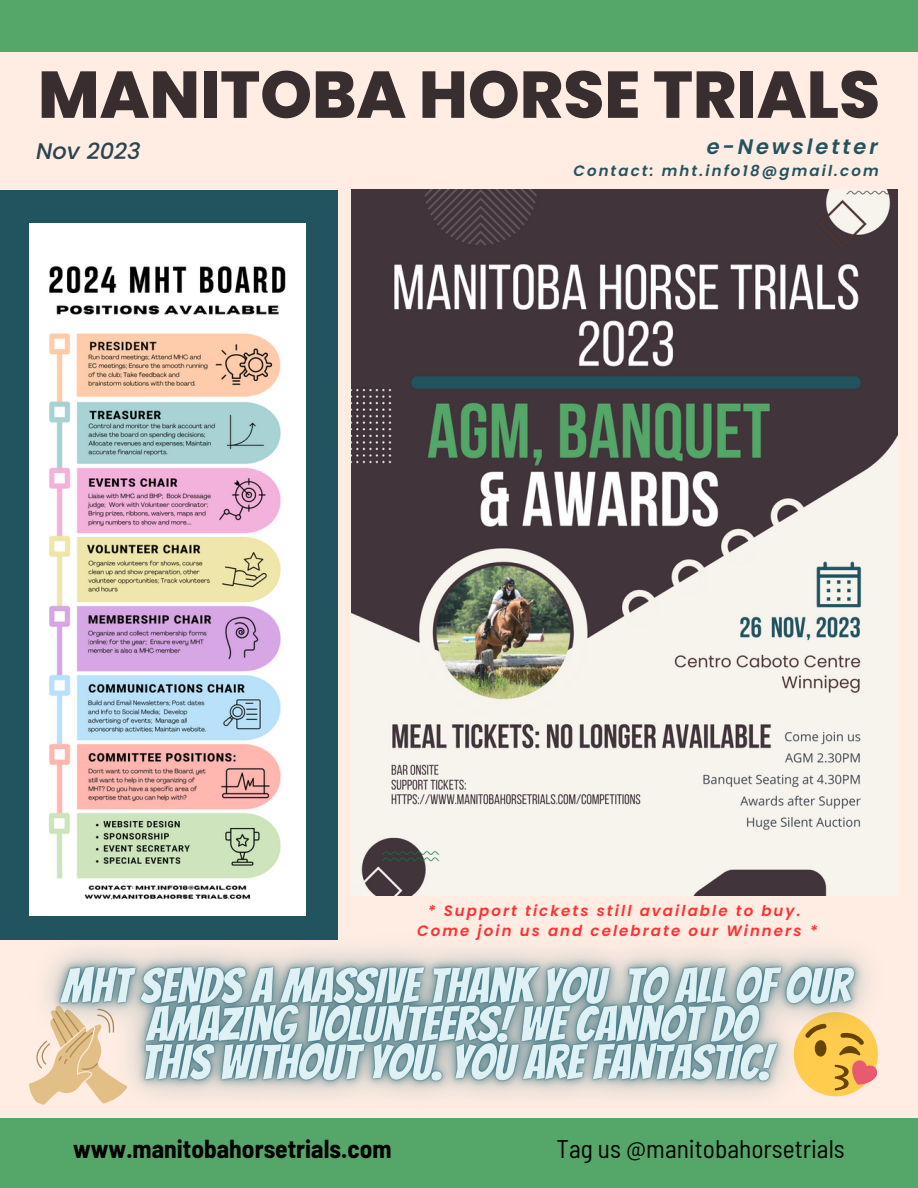
<style>
.page{position:relative;width:918px;height:1188px;background:#ffede3}
.page>*{position:absolute;margin:0;border:0;box-sizing:border-box;transform-origin:0 0}
.t1{font:800 66px "Poppins";color:#382e30}
.t2{font:700 semi-condensed 25.35px "Barlow";color:#000}
.t3{font:semi-condensed 25.35px "Barlow";color:#000}
.t4{font:italic 500 22.5px "Poppins";color:#2c4450}
.t5{font:italic 600 21px "Poppins";letter-spacing:.14em;color:#225460}
.t6{font:italic 600 15px "Poppins";letter-spacing:.14em;color:#ff3131}
.t7{font:italic 600 15px "Poppins";letter-spacing:.14em;color:#225460}
</style>
<div class="page">
<div style="left:0;top:190px;width:338px;height:750px;background:#225460"></div>
<div style="left:0;top:1118px;width:918px;height:70px;background:#54a669"></div>
<div style="left:0;top:0;width:918px;height:52px;background:#54a669"></div>
<img style="left:29px;top:223px;width:277px;height:675px">
<img style="left:352px;top:190px;width:546px;height:705px">
<img style="left:29px;top:898px;width:849px;height:207px">
<p class="t1" style="left:38px;top:49px;width:844px">MANITOBA HORSE TRIALS</p>
<p class="t4" style="left:36px;top:135px;width:106px">Nov 2023</p>
<p class="t5" style="left:707px;top:132px;width:173px">e-Newsletter</p>
<p class="t7" style="left:573px;top:160px;width:307px">Contact: mht.info18@gmail.com</p>
<p class="t6" style="left:428px;top:900px;width:374px">* Support tickets still available to buy.</p>
<p class="t6" style="left:417px;top:921px;width:402px">Come join us and celebrate our Winners *</p>
<p class="t2" style="left:73px;top:1132px;width:320px">www.manitobahorsetrials.com</p>
<p class="t3" style="left:557px;top:1132px;width:290px">Tag us @manitobahorsetrials</p>
</div>
